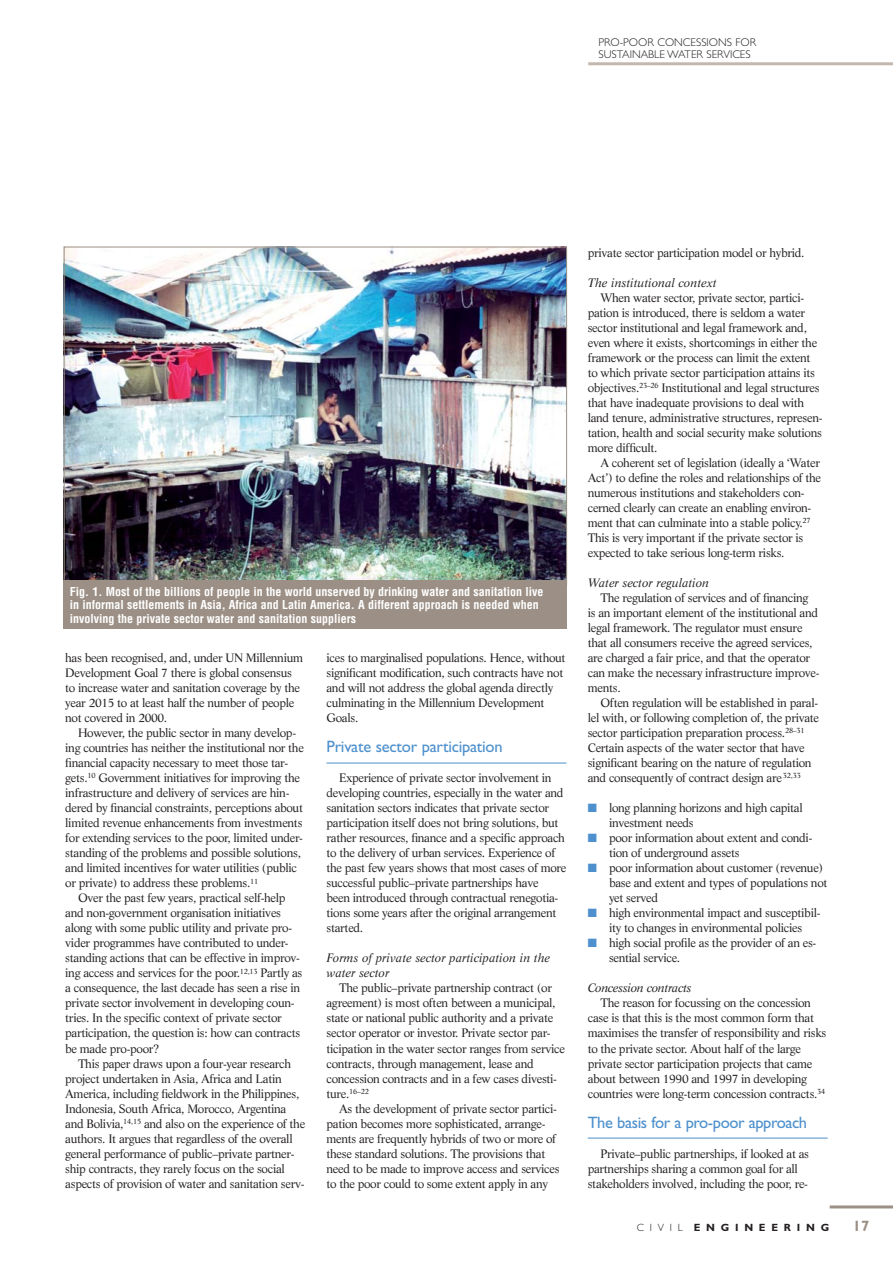
<style>
.page{position:relative;width:893px;height:1263px;background:#fff}
.page>*{position:absolute;margin:0;border:0;box-sizing:border-box;transform-origin:0 0}
.t1{font:16.5px "Gill Sans";letter-spacing:-.015em;color:#4d90cd}
.t2{font:700 15px "Gill Sans";color:#9c9086}
.t3{font:12px/15px "Life";letter-spacing:-.025em;color:#231f20}
.t4{font:700 condensed 12px/13.5px "Helvetica";color:#fff}
.t5{font:italic 12px/15px "Life";color:#231f20}
.t6{font:italic 12px "Life";letter-spacing:-.025em;color:#231f20}
.t7{font:300 11.25px/12px "Gill Sans";color:#231f20}
.t8{font:700 10.5px "Gill Sans";letter-spacing:.55em;color:#231f20}
.s1{color:#4d90cd}
.s2{font-weight:300}
</style>
<div class="page">
<hr style="left:588px;top:62px;width:305px;height:3px;background:#c2b8b0">
<hr style="left:326px;top:763px;width:240px;height:1px;background:#4d90cd">
<hr style="left:588px;top:1138px;width:240px;height:1px;background:#4d90cd">
<hr style="left:830px;top:1205px;width:63px;height:3px;background:#9c9086">
<img style="left:66px;top:249px;width:499px;height:331px">
<div style="left:64px;top:580px;width:503px;height:49px;background:#9c9086"></div>
<p class="t7" style="left:598px;top:37px;width:159px">PRO-POOR CONCESSIONS FOR<br>SUSTAINABLE WATER SERVICES</p>
<p class="t4" style="left:70px;top:586px;width:475px">Fig. 1. Most of the billions of people in the world unserved by drinking water and sanitation live in informal settlements in Asia, Africa and Latin America. A different approach is needed when involving the private sector water and sanitation suppliers</p>
<p class="t3" style="left:65px;top:652px;width:239px">has been recognised, and, under UN Millennium Development Goal 7 there is global consensus to increase water and sanitation coverage by the year 2015 to at least half the number of people not covered in 2000.</p>
<p class="t3" style="left:78px;top:727px;width:220px">However, the public sector in many develop-</p>
<p class="t3" style="left:65px;top:742px;width:240px">ing countries has neither the institutional nor the</p>
<p class="t3" style="left:65px;top:757px;width:224px">financial capacity necessary to meet those tar-</p>
<p class="t3" style="left:65px;top:772px;width:236px">gets.<sup>10</sup> Government initiatives for improving the</p>
<p class="t3" style="left:65px;top:787px;width:226px">infrastructure and delivery of services are hin-</p>
<p class="t3" style="left:65px;top:802px;width:239px">dered by financial constraints, perceptions about</p>
<p class="t3" style="left:65px;top:817px;width:239px">limited revenue enhancements from investments</p>
<p class="t3" style="left:65px;top:832px;width:239px">for extending services to the poor, limited under-</p>
<p class="t3" style="left:65px;top:847px;width:237px">standing of the problems and possible solutions,</p>
<p class="t3" style="left:65px;top:862px;width:233px">and limited incentives for water utilities (public</p>
<p class="t3" style="left:65px;top:877px;width:194px">or private) to address these problems.<sup>11</sup></p>
<p class="t3" style="left:78px;top:892px;width:209px">Over the past few years, practical self-help</p>
<p class="t3" style="left:65px;top:907px;width:217px">and non-government organisation initiatives</p>
<p class="t3" style="left:65px;top:922px;width:228px">along with some public utility and private pro-</p>
<p class="t3" style="left:65px;top:937px;width:225px">vider programmes have contributed to under-</p>
<p class="t3" style="left:65px;top:952px;width:236px">standing actions that can be effective in improv-</p>
<p class="t3" style="left:65px;top:967px;width:239px">ing access and services for the poor.<sup>12,13</sup> Partly as</p>
<p class="t3" style="left:65px;top:982px;width:236px">a consequence, the last decade has seen a rise in</p>
<p class="t3" style="left:65px;top:997px;width:231px">private sector involvement in developing coun-</p>
<p class="t3" style="left:65px;top:1012px;width:218px">tries. In the specific context of private sector</p>
<p class="t3" style="left:65px;top:1027px;width:236px">participation, the question is: how can contracts</p>
<p class="t3" style="left:65px;top:1042px;width:96px">be made pro-poor?</p>
<p class="t3" style="left:78px;top:1057px;width:215px">This paper draws upon a four-year research</p>
<p class="t3" style="left:65px;top:1072px;width:218px">project undertaken in Asia, Africa and Latin</p>
<p class="t3" style="left:65px;top:1087px;width:236px">America, including fieldwork in the Philippines,</p>
<p class="t3" style="left:65px;top:1102px;width:222px">Indonesia, South Africa, Morocco, Argentina</p>
<p class="t3" style="left:65px;top:1117px;width:241px">and Bolivia,<sup>14,15</sup> and also on the experience of the</p>
<p class="t3" style="left:65px;top:1132px;width:229px">authors. It argues that regardless of the overall</p>
<p class="t3" style="left:65px;top:1147px;width:231px">general performance of public–private partner-</p>
<p class="t3" style="left:65px;top:1162px;width:221px">ship contracts, they rarely focus on the social</p>
<p class="t3" style="left:65px;top:1177px;width:241px">aspects of provision of water and sanitation serv-</p>
<p class="t3" style="left:326px;top:652px;width:241px">ices to marginalised populations. Hence, without significant modification, such contracts have not and will not address the global agenda directly culminating in the Millennium Development Goals.</p>
<h1 class="t1" style="left:326px;top:741px;width:178px">Private sector participation</h1>
<p class="t3" style="left:326px;top:772px;width:241px;text-indent:13px">Experience of private sector involvement in developing countries, especially in the water and sanitation sectors indicates that private sector participation itself does not bring solutions, but rather resources, finance and a specific approach to the delivery of urban services. Experience of the past few years shows that most cases of more successful public–private partnerships have<br>been introduced through contractual renegotia&shy;tions some years after the original arrangement started.</p>
<p class="t5" style="left:326px;top:952px;width:225px">Forms of private sector participation in the water sector</p>
<p class="t3" style="left:326px;top:982px;width:240px;text-indent:13px">The public–private partnership contract (or agreement) is most often between a municipal, state or national public authority and a private sector operator or investor. Private sector par&shy;ticipation in the water sector ranges from service contracts, through management, lease and concession contracts and in a few cases divesti&shy;ture.<sup>16–22</sup></p>
<p class="t3" style="left:326px;top:1102px;width:235px;text-indent:13px">As the development of private sector partici&shy;pation becomes more sophisticated, arrange&shy;ments are frequently hybrids of two or more of these standard solutions. The provisions that need to be made to improve access and services to the poor could to some extent apply in any</p>
<p class="t3" style="left:588px;top:247px;width:218px">private sector participation model or hybrid.</p>
<p class="t5" style="left:588px;top:277px;width:130px">The institutional context</p>
<p class="t3" style="left:588px;top:292px;width:236px;text-indent:13px">When water sector, private sector, partici&shy;pation is introduced, there is seldom a water sector institutional and legal framework and, even where it exists, shortcomings in either the framework or the process can limit the extent to which private sector participation attains its objectives.<sup>23–26</sup> Institutional and legal structures that have inadequate provisions to deal with land tenure, administrative structures, represen&shy;tation, health and social security make solutions more difficult.</p>
<p class="t3" style="left:588px;top:457px;width:235px;text-indent:13px">A coherent set of legislation (ideally a ‘Water Act’) to define the roles and relationships of the numerous institutions and stakeholders con&shy;cerned clearly can create an enabling environ&shy;ment that can culminate into a stable policy.<sup>27<br></sup>This is very important if the private sector is expected to take serious long-term risks.</p>
<p class="t5" style="left:588px;top:577px;width:123px">Water sector regulation</p>
<p class="t3" style="left:588px;top:592px;width:233px;text-indent:13px">The regulation of services and of financing<br>is an important element of the institutional and legal framework. The regulator must ensure that all consumers receive the agreed services, are charged a fair price, and that the operator can make the necessary infrastructure improve&shy;ments.</p>
<p class="t3" style="left:588px;top:697px;width:233px;text-indent:13px">Often regulation will be established in paral&shy;lel with, or following completion of, the private sector participation preparation process.<sup>28–31<br></sup>Certain aspects of the water sector that have significant bearing on the nature of regulation and consequently of contract design are<sup>32,33</sup></p>
<p class="t3" style="left:609px;top:802px;width:195px;text-indent:-21px"><span class="s1">■</span> long planning horizons and high capital investment needs</p>
<p class="t3" style="left:609px;top:832px;width:205px;text-indent:-21px"><span class="s1">■</span> poor information about extent and condi&shy;tion of underground assets</p>
<p class="t3" style="left:609px;top:862px;width:220px;text-indent:-21px"><span class="s1">■</span> poor information about customer (revenue) base and extent and types of populations not yet served</p>
<p class="t3" style="left:588px;top:907px;width:234px;text-align:center"><span class="s1">■</span> high environmental impact and susceptibil&shy;ity to changes in environmental policies</p>
<p class="t3" style="left:609px;top:937px;width:209px;text-indent:-21px"><span class="s1">■</span> high social profile as the provider of an es&shy;sential service.</p>
<p class="t6" style="left:588px;top:983px;width:105px">Concession contracts</p>
<p class="t3" style="left:588px;top:997px;width:240px;text-indent:13px">The reason for focussing on the concession case is that this is the most common form that maximises the transfer of responsibility and risks to the private sector. About half of the large private sector participation projects that came about between 1990 and 1997 in developing countries were long-term concession contracts.<sup>34</sup></p>
<h1 class="t1" style="left:588px;top:1116px;width:221px">The basis for a pro-poor approach</h1>
<p class="t3" style="left:588px;top:1147px;width:223px;text-indent:13px">Private–public partnerships, if looked at as partnerships sharing a common goal for all stakeholders involved, including the poor, re-</p>
<p class="t8" style="left:637px;top:1224px;width:194px"><span class="s2">CIVIL</span> ENGINEERING</p>
<p class="t2" style="left:853px;top:1221px;width:18px">17</p>
</div>
